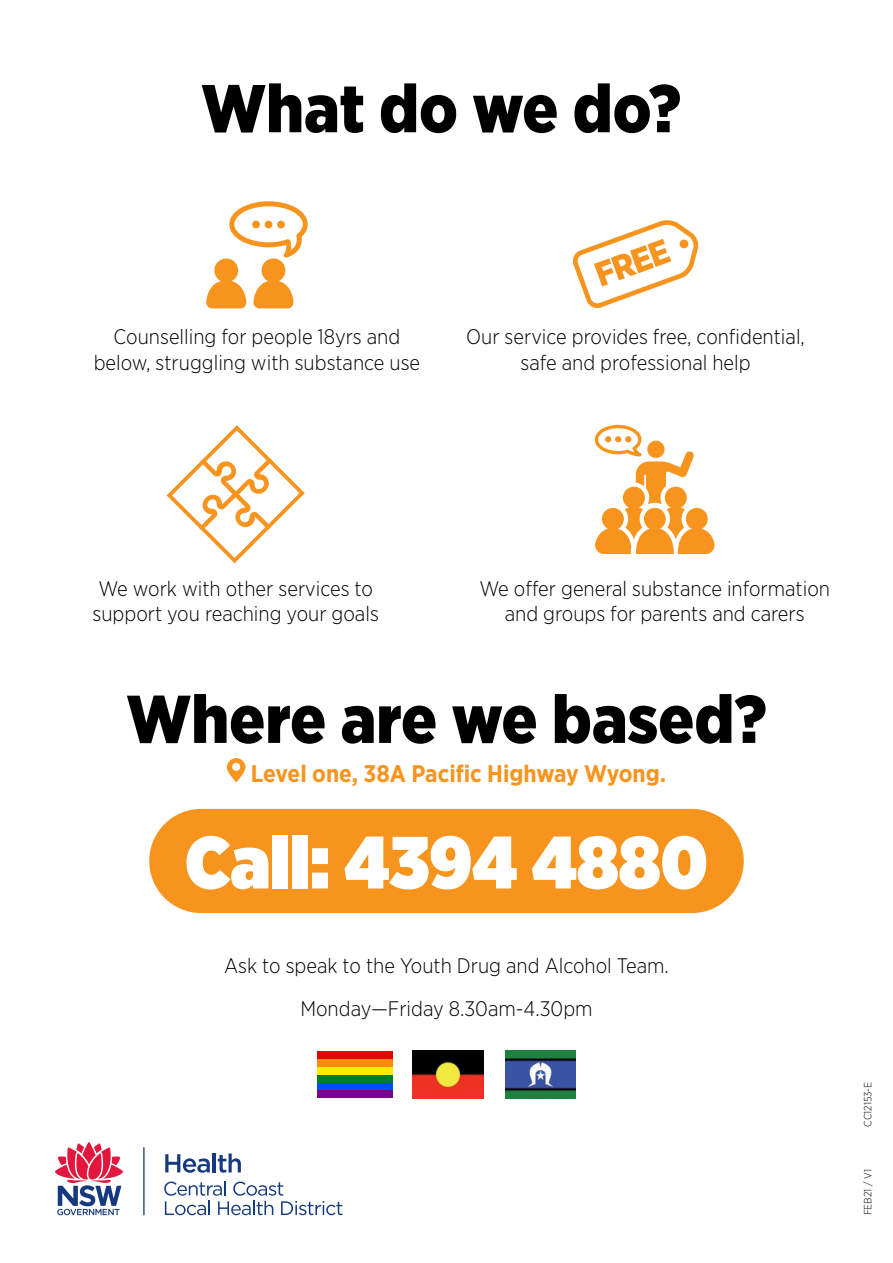
<style>
.page{position:relative;width:893px;height:1263px;background:#fff}
.page>*{position:absolute;margin:0;border:0;box-sizing:border-box;transform-origin:0 0}
.t1{font:900 73.8px "Gotham Narrow";color:#fff}
.t2{font:900 67.5px "Gotham Narrow";color:#000}
.bod{font:700 24px "Gotham Narrow";color:#f7941e}
.bod-2{font:300 21px/25.2px "Gotham Narrow";color:#000;text-align:center}
.bod-3{font:300 10.5px "Gotham Narrow";color:#000}
</style>
<div class="page">
<div style="left:149px;top:809px;width:595px;height:104px;background:#f7941e;border-radius:52px"></div>
<svg style="left:227px;top:758px;width:19px;height:24px"></svg>
<div style="left:232px;top:763px;width:8px;height:8px;background:#fff;border-radius:50%"></div>
<svg style="left:166px;top:425px;width:139px;height:139px"></svg>
<svg style="left:206px;top:201px;width:102px;height:107px"></svg>
<svg style="left:594px;top:425px;width:121px;height:129px"></svg>
<svg style="left:574px;top:220px;width:125px;height:88px"></svg>
<hr style="left:143px;top:1147px;width:2px;height:68px;background:#15397f">
<svg style="left:55px;top:1142px;width:68px;height:73px"></svg>
<svg style="left:165px;top:1154px;width:45px;height:19px"></svg>
<hr style="left:213px;top:1153px;width:3px;height:19px;background:#15397f">
<svg style="left:218px;top:1153px;width:23px;height:20px"></svg>
<svg style="left:164px;top:1181px;width:178px;height:34px"></svg>
<img style="left:412px;top:1051px;width:71px;height:47px">
<img style="left:505px;top:1051px;width:71px;height:47px">
<div style="left:317px;top:1051px;width:76px;height:8px;background:#e40303"></div>
<div style="left:317px;top:1059px;width:76px;height:8px;background:#ff8c00"></div>
<div style="left:317px;top:1067px;width:76px;height:8px;background:#ffed00"></div>
<div style="left:317px;top:1075px;width:76px;height:7px;background:#008026"></div>
<div style="left:317px;top:1082px;width:76px;height:8px;background:#004dff"></div>
<div style="left:317px;top:1090px;width:76px;height:8px;background:#750787"></div>
<p class="t2" style="left:201px;top:64px;width:482px">What do we do?</p>
<p class="bod-2" style="left:94px;top:324px;width:328px">Counselling for people 18yrs and below, struggling with substance use</p>
<p class="bod-2" style="left:466px;top:324px;width:340px">Our service provides free, confidential, safe and professional help</p>
<p class="bod-2" style="left:92px;top:575px;width:288px;text-align:left">We work with other services to support you reaching your goals</p>
<p class="bod-2" style="left:479px;top:575px;width:352px">We offer general substance information and groups for parents and carers</p>
<p class="t2" style="left:126px;top:675px;width:642px">Where are we based?</p>
<p class="bod" style="left:251px;top:758px;width:417px">Level one, 38A Pacific Highway Wyong.</p>
<p class="t1" style="left:185px;top:812px;width:524px">Call: 4394 4880</p>
<p class="bod-2" style="left:224px;top:952px;width:446px">Ask to speak to the Youth Drug and Alcohol Team.</p>
<p class="bod-2" style="left:300px;top:995px;width:294px">Monday—Friday 8.30am-4.30pm</p>
<p class="bod-3" style="left:861px;top:1126px;width:46px;rotate:-90deg">CC12153-E</p>
<p class="bod-3" style="left:861px;top:1215px;width:47px;rotate:-90deg">FEB21 / V1</p>
</div>
